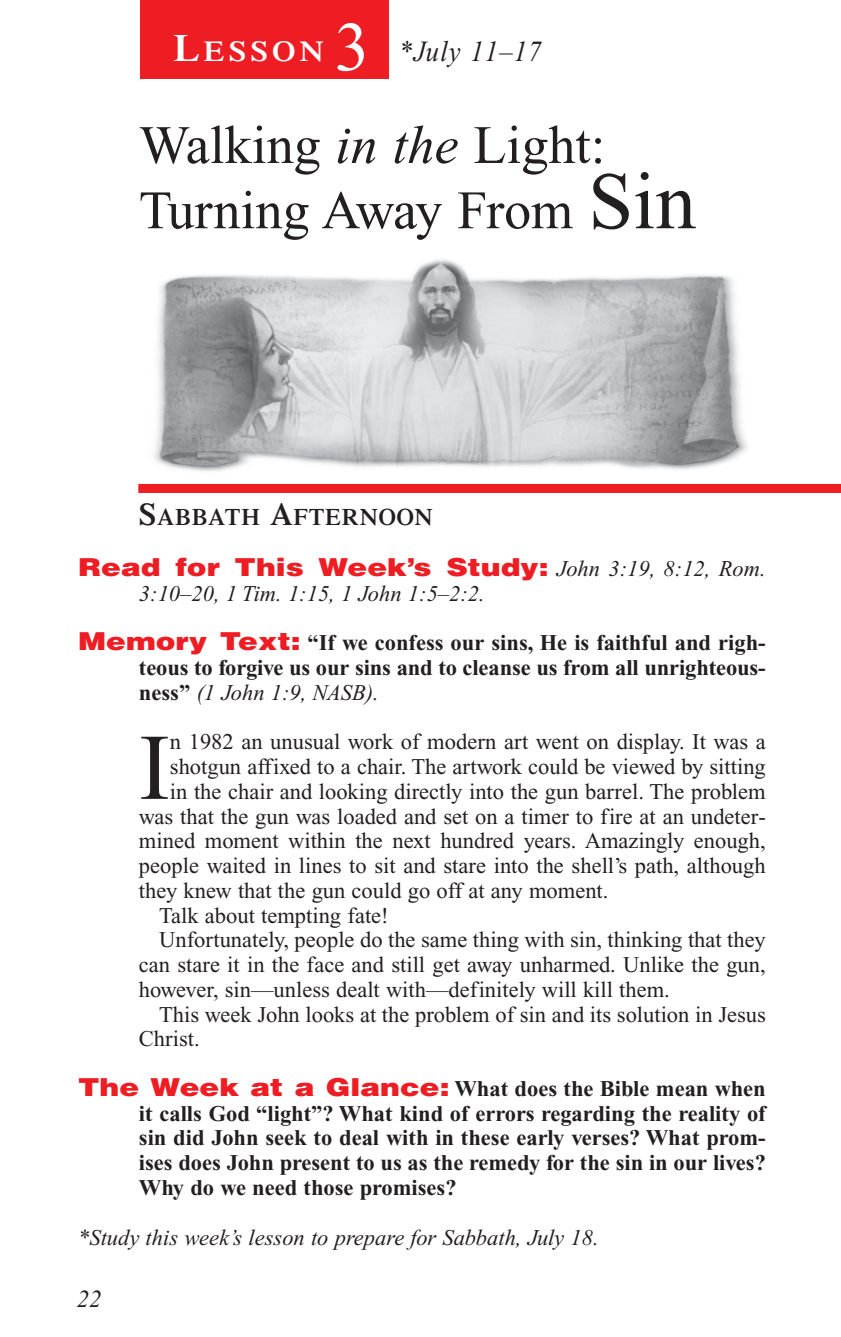
<style>
.page{position:relative;width:841px;height:1337px;background:#fff}
.page>*{position:absolute;margin:0;border:0;box-sizing:border-box;transform-origin:0 0}
.t1{font:93.83px "Times New Roman";color:#231f20}
.t2{font:69.75px "Times New Roman";color:#fff}
.t3{font:54px/65.2px "Times New Roman";color:#231f20}
.t4{font:italic 29.25px "Times New Roman";letter-spacing:.05em;color:#231f20;scale:.9 1}
.t5{font:600 28.8px "Times";letter-spacing:.135em;color:#fff;scale:1.1 1}
.t6{font:900 24.75px "Helvetica";color:#ee1d23;scale:1.2 1}
.t7{font:italic 24.75px "Times New Roman";color:#231f20}
.t8{font:600 23.62px "Times";letter-spacing:.035em;color:#231f20}
.t9{font:22.5px "Times New Roman";color:#231f20}
.t10{font:700 22.5px/24.8px "Times New Roman";letter-spacing:-.005em;color:#231f20;text-align:justify}
.t11{font:italic 22.5px "Times New Roman";color:#231f20}
.s1{font-size:38.25px}
.s2{font-style:italic}
.s3{font-size:81px}
.s4{font-size:31.5px}
.s5{font-family:"Times New Roman";font-weight:400;font-style:italic;font-size:22.5px;color:#231f20}
.s6{font-family:"Helvetica";font-weight:900;font-size:24.75px;color:#ee1d23}
.s7{font-weight:400;font-style:italic}
</style>
<div class="page">
<div style="left:140px;top:0;width:248px;height:78px;background:#ee1d23"></div>
<img style="left:154px;top:259px;width:593px;height:213px">
<div style="left:138px;top:484px;width:702px;height:9px;background:#ee1d23"></div>
<p class="t5" style="left:174px;top:40px;width:138px"><span class="s1">L</span>ESSON</p>
<h2 class="t2" style="left:334px;top:22px;width:36px">3</h2>
<h3 class="t4" style="left:399px;top:41px;width:159px">*July 11–17</h3>
<h3 class="t3" style="left:139px;top:117px;width:558px">Walking <span class="s2">in the</span> Light:<br>Turning Away From <span class="s3">Sin</span></h3>
<p class="t8" style="left:139px;top:508px;width:295px"><span class="s4">S</span>ABBATH <span class="s4">A</span>FTERNOON</p>
<p class="t6" style="left:78px;top:553px;width:574px">Read for This Week’s Study: <span class="s5">John 3:19, 8:12, Rom.</span></p>
<p class="t11" style="left:139px;top:585px;width:347px">3:10–20, 1 Tim. 1:15, 1 John 1:5–2:2.</p>
<p class="t10" style="left:139px;top:633px;width:628px;text-indent:-61px"><span class="s6">Memory Text:</span> “If we confess our sins, He is faithful and righ&shy;teous to forgive us our sins and to cleanse us from all unrighteous&shy;ness” <span class="s7">(1 John 1:9, NASB).</span></p>
<h1 class="t1" style="left:139px;top:733px;width:33px">I</h1>
<p class="t9" style="left:170px;top:733px;width:597px">n 1982 an unusual work of modern art went on display. It was a</p>
<p class="t9" style="left:170px;top:758px;width:597px">shotgun affixed to a chair. The artwork could be viewed by sitting</p>
<p class="t9" style="left:170px;top:783px;width:597px">in the chair and looking directly into the gun barrel. The problem</p>
<p class="t9" style="left:139px;top:808px;width:628px">was that the gun was loaded and set on a timer to fire at an undeter-</p>
<p class="t9" style="left:139px;top:832px;width:628px">mined moment within the next hundred years. Amazingly enough,</p>
<p class="t9" style="left:139px;top:857px;width:628px">people waited in lines to sit and stare into the shell’s path, although</p>
<p class="t9" style="left:139px;top:882px;width:471px">they knew that the gun could go off at any moment.</p>
<p class="t9" style="left:159px;top:907px;width:231px">Talk about tempting fate!</p>
<p class="t9" style="left:159px;top:931px;width:608px">Unfortunately, people do the same thing with sin, thinking that they</p>
<p class="t9" style="left:139px;top:956px;width:628px">can stare it in the face and still get away unharmed. Unlike the gun,</p>
<p class="t9" style="left:139px;top:981px;width:532px">however, sin—unless dealt with—definitely will kill them.</p>
<p class="t9" style="left:159px;top:1006px;width:608px">This week John looks at the problem of sin and its solution in Jesus</p>
<p class="t9" style="left:139px;top:1030px;width:62px">Christ.</p>
<p class="t10" style="left:139px;top:1078px;width:628px;text-indent:-61px"><span class="s6">The Week at a Glance:</span> What does the Bible mean when it calls God “light”? What kind of errors regarding the reality of sin did John seek to deal with in these early verses? What prom&shy;ises does John present to us as the remedy for the sin in our lives?<br>Why do we need those promises?</p>
<p class="t11" style="left:78px;top:1228px;width:522px">*Study this week’s lesson to prepare for Sabbath, July 18.</p>
<p class="t7" style="left:77px;top:1289px;width:26px">22</p>
</div>
